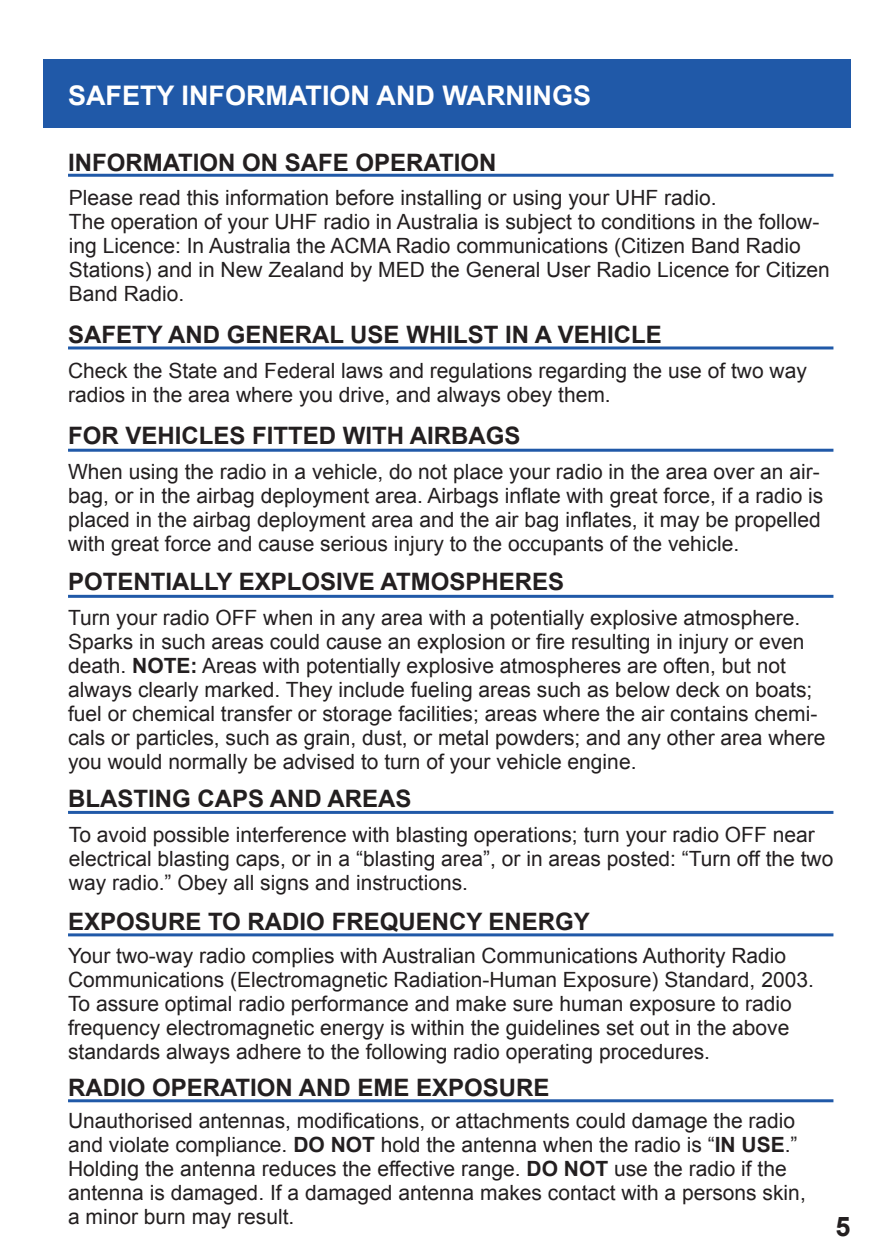
<style>
.page{position:relative;width:893px;height:1259px;background:#fff}
.page>*{position:absolute;margin:0;border:0;box-sizing:border-box;transform-origin:0 0}
.t1{font:700 27px "Arial";color:#fff}
.t2{font:700 27px "Arial";color:#231f20}
.t3{font:700 24px "Arial";color:#231f20}
.t4{font:21px/24px "Arial";color:#231f20}
.s1{font-weight:700}
</style>
<div class="page">
<div style="left:43px;top:60px;width:807px;height:68px;background:#2059a8"></div>
<hr style="left:68px;top:174px;width:765px;height:3px;background:#2059a8">
<hr style="left:68px;top:346px;width:765px;height:3px;background:#2059a8">
<hr style="left:68px;top:449px;width:765px;height:3px;background:#2059a8">
<hr style="left:68px;top:595px;width:765px;height:3px;background:#2059a8">
<hr style="left:68px;top:811px;width:765px;height:3px;background:#2059a8">
<hr style="left:68px;top:933px;width:765px;height:3px;background:#2059a8">
<hr style="left:68px;top:1099px;width:765px;height:3px;background:#2059a8">
<p class="t1" style="left:68px;top:77px;width:524px">SAFETY INFORMATION AND WARNINGS</p>
<p class="t3" style="left:68px;top:146px;width:430px">INFORMATION ON SAFE OPERATION</p>
<p class="t4" style="left:69px;top:186px;width:762px">Please read this information before installing or using your UHF radio.<br>The operation of your UHF radio in Australia is subject to conditions in the follow&shy;ing Licence: In Australia the ACMA Radio communications (Citizen Band Radio Stations) and in New Zealand by MED the General User Radio Licence for Citizen Band Radio.</p>
<p class="t3" style="left:68px;top:319px;width:595px">SAFETY AND GENERAL USE WHILST IN A VEHICLE</p>
<p class="t4" style="left:68px;top:358px;width:740px">Check the State and Federal laws and regulations regarding the use of two way radios in the area where you drive, and always obey them.</p>
<p class="t3" style="left:68px;top:420px;width:454px">FOR VEHICLES FITTED WITH AIRBAGS</p>
<p class="t4" style="left:68px;top:460px;width:757px">When using the radio in a vehicle, do not place your radio in the area over an air&shy;bag, or in the airbag deployment area. Airbags inflate with great force, if a radio is placed in the airbag deployment area and the air bag inflates, it may be propelled with great force and cause serious injury to the occupants of the vehicle.</p>
<p class="t3" style="left:68px;top:566px;width:498px">POTENTIALLY EXPLOSIVE ATMOSPHERES</p>
<p class="t4" style="left:68px;top:606px;width:759px">Turn your radio OFF when in any area with a potentially explosive atmosphere.<br>Sparks in such areas could cause an explosion or fire resulting in injury or even death. <span class="s1">NOTE:</span> Areas with potentially explosive atmospheres are often, but not always clearly marked. They include fueling areas such as below deck on boats; fuel or chemical transfer or storage facilities; areas where the air contains chemi&shy;cals or particles, such as grain, dust, or metal powders; and any other area where you would normally be advised to turn of your vehicle engine.</p>
<p class="t3" style="left:68px;top:783px;width:345px">BLASTING CAPS AND AREAS</p>
<p class="t4" style="left:69px;top:822px;width:766px">To avoid possible interference with blasting operations; turn your radio OFF near electrical blasting caps, or in a “blasting area”, or in areas posted: “Turn off the two way radio.” Obey all signs and instructions.</p>
<p class="t3" style="left:68px;top:905px;width:523px">EXPOSURE TO RADIO FREQUENCY ENERGY</p>
<p class="t4" style="left:68px;top:944px;width:747px">Your two-way radio complies with Australian Communications Authority Radio Communications (Electromagnetic Radiation-Human Exposure) Standard, 2003.<br>To assure optimal radio performance and make sure human exposure to radio frequency electromagnetic energy is within the guidelines set out in the above standards always adhere to the following radio operating procedures.</p>
<p class="t3" style="left:68px;top:1072px;width:483px">RADIO OPERATION AND EME EXPOSURE</p>
<p class="t4" style="left:68px;top:1109px;width:739px">Unauthorised antennas, modifications, or attachments could damage the radio and violate compliance. <span class="s1">DO NOT</span> hold the antenna when the radio is “<span class="s1">IN USE</span>.” Holding the antenna reduces the effective range. <span class="s1">DO NOT</span> use the radio if the antenna is damaged. If a damaged antenna makes contact with a persons skin, a minor burn may result.</p>
<p class="t2" style="left:835px;top:1208px;width:17px">5</p>
</div>
